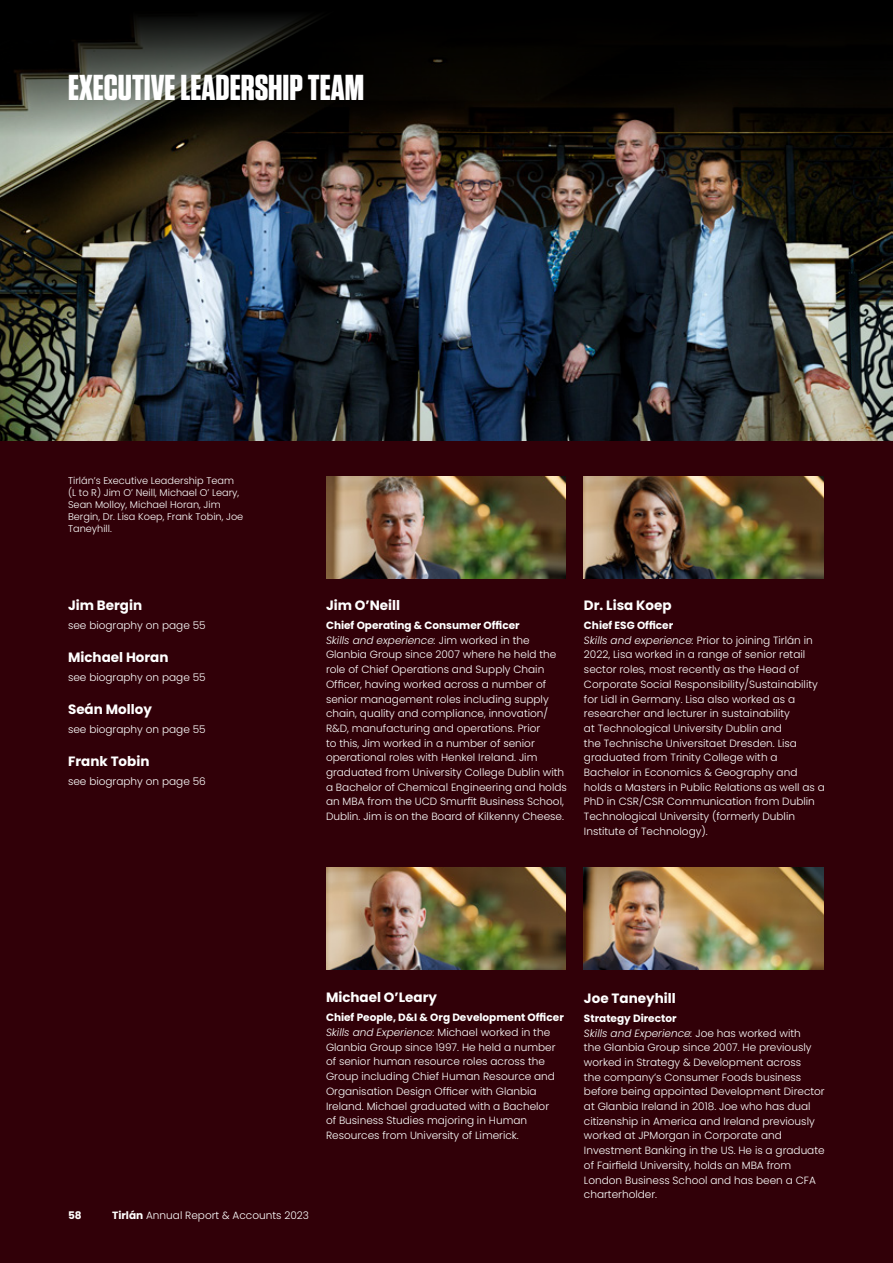
<style>
.page{position:relative;width:893px;height:1263px;background:#310008}
.page>*{position:absolute;margin:0;border:0;box-sizing:border-box;transform-origin:0 0}
.t1{font:700 36px "Tungsten";color:#fff}
.t2{font:700 13.5px "Poppins";color:#fff}
.t3{font:300 10.5px/14.7px "Poppins";color:#fff}
.t4{font:700 10.5px "Poppins";color:#fff}
.t5{font:300 9.75px/12px "Poppins";color:#fff}
.s1{font-weight:700}
.s2{font-style:italic}
</style>
<div class="page">
<img style="left:0;top:0;width:893px;height:440px">
<img style="left:584px;top:867px;width:239px;height:102px">
<img style="left:584px;top:477px;width:239px;height:102px">
<img style="left:326px;top:867px;width:240px;height:102px">
<img style="left:326px;top:477px;width:240px;height:102px">
<h1 class="t1" style="left:68px;top:68px;width:297px">EXECUTIVE LEADERSHIP TEAM</h1>
<p class="t5" style="left:68px;top:474px;width:177px">Tirlán’s Executive Leadership Team (L to R) Jim O’ Neill, Michael O’ Leary,<br>Sean Molloy, Michael Horan, Jim<br>Bergin, Dr. Lisa Koep, Frank Tobin, Joe<br>Taneyhill.</p>
<p class="t2" style="left:68px;top:597px;width:76px">Jim Bergin</p>
<p class="t3" style="left:68px;top:618px;width:139px">see biography on page 55</p>
<p class="t2" style="left:68px;top:649px;width:102px">Michael Horan</p>
<p class="t3" style="left:68px;top:670px;width:139px">see biography on page 55</p>
<p class="t2" style="left:68px;top:701px;width:85px">Seán Molloy</p>
<p class="t3" style="left:68px;top:722px;width:139px">see biography on page 55</p>
<p class="t2" style="left:68px;top:753px;width:83px">Frank Tobin</p>
<p class="t3" style="left:68px;top:774px;width:139px">see biography on page 56</p>
<p class="t2" style="left:326px;top:597px;width:76px">Jim O’Neill</p>
<p class="t3" style="left:326px;top:618px;width:242px"><span class="s1">Chief Operating &amp; Consumer Officer<br></span><span class="s2">Skills and experience:</span> Jim worked in the Glanbia Group since 2007 where he held the role of Chief Operations and Supply Chain Officer, having worked across a number of senior management roles including supply chain, quality and compliance, innovation/ R&amp;D, manufacturing and operations. Prior<br>to this, Jim worked in a number of senior operational roles with Henkel Ireland. Jim graduated from University College Dublin with a Bachelor of Chemical Engineering and holds an MBA from the UCD Smurfit Business School, Dublin. Jim is on the Board of Kilkenny Cheese.</p>
<p class="t2" style="left:584px;top:597px;width:89px">Dr. Lisa Koep</p>
<p class="t3" style="left:584px;top:618px;width:242px"><span class="s1">Chief ESG Officer<br></span><span class="s2">Skills and experience:</span> Prior to joining Tirlán in 2022, Lisa worked in a range of senior retail sector roles, most recently as the Head of Corporate Social Responsibility/Sustainability for Lidl in Germany. Lisa also worked as a researcher and lecturer in sustainability<br>at Technological University Dublin and<br>the Technische Universitaet Dresden. Lisa graduated from Trinity College with a Bachelor in Economics &amp; Geography and holds a Masters in Public Relations as well as a PhD in CSR/CSR Communication from Dublin Technological University (formerly Dublin Institute of Technology).</p>
<p class="t2" style="left:326px;top:990px;width:113px">Michael O’Leary</p>
<p class="t3" style="left:326px;top:1010px;width:239px"><span class="s1">Chief People, D&amp;I &amp; Org Development Officer </span><span class="s2">Skills and Experience:</span> Michael worked in the Glanbia Group since 1997. He held a number of senior human resource roles across the Group including Chief Human Resource and Organisation Design Officer with Glanbia Ireland. Michael graduated with a Bachelor<br>of Business Studies majoring in Human Resources from University of Limerick.</p>
<p class="t4" style="left:68px;top:1209px;width:15px">58</p>
<p class="t3" style="left:112px;top:1208px;width:198px"><span class="s1">Tirlán</span> Annual Report &amp; Accounts 2023</p>
<p class="t2" style="left:584px;top:990px;width:93px">Joe Taneyhill</p>
<p class="t3" style="left:584px;top:1011px;width:242px"><span class="s1">Strategy Director<br></span><span class="s2">Skills and Experience:</span> Joe has worked with<br>the Glanbia Group since 2007. He previously worked in Strategy &amp; Development across<br>the company’s Consumer Foods business before being appointed Development Director at Glanbia Ireland in 2018. Joe who has dual citizenship in America and Ireland previously worked at JPMorgan in Corporate and Investment Banking in the US. He is a graduate of Fairfield University, holds an MBA from London Business School and has been a CFA charterholder.</p>
</div>
